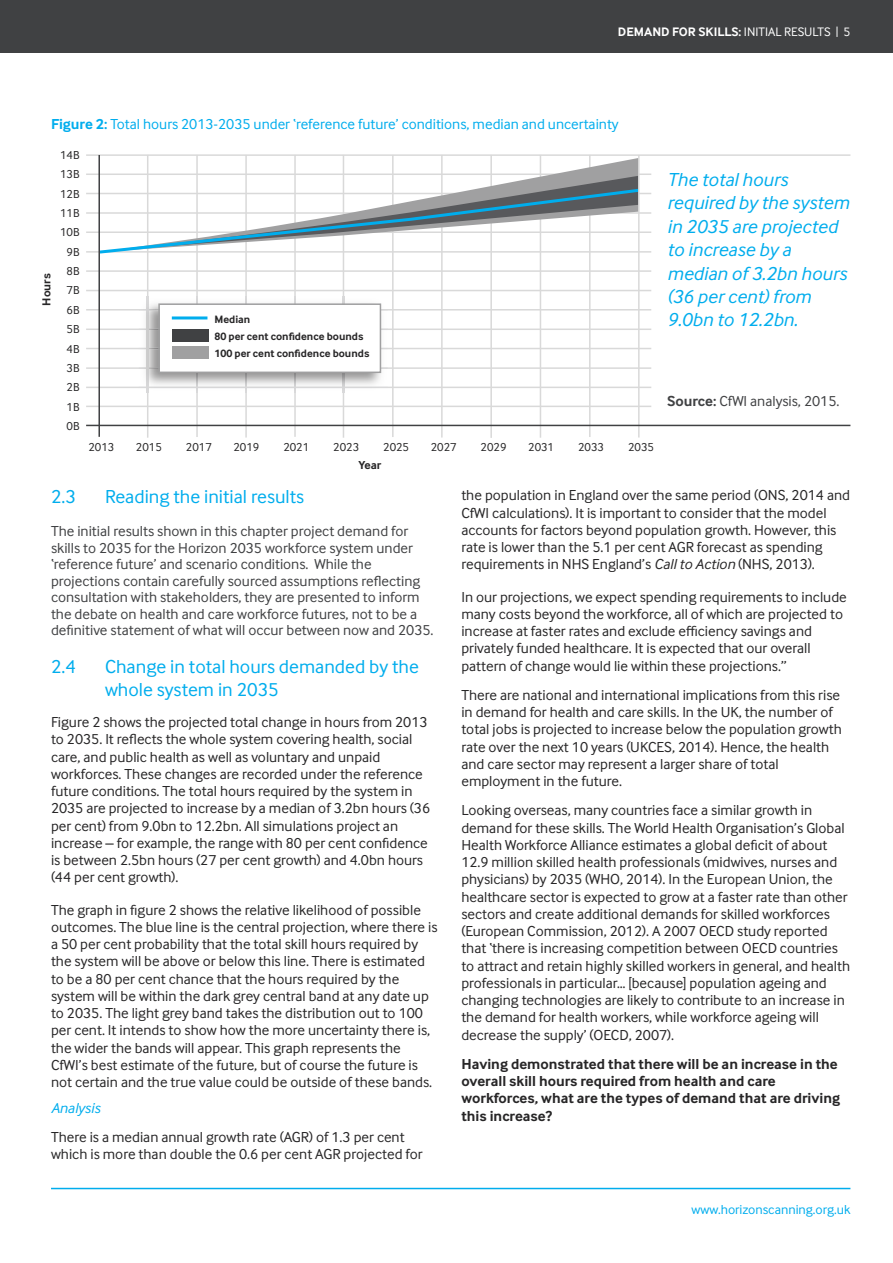
<style>
.page{position:relative;width:893px;height:1263px;background:#fff}
.page>*{position:absolute;margin:0;border:0;box-sizing:border-box;transform-origin:0 0}
.t1{font:italic 19.5px/23.4px "Inter Face";color:#00aded}
.t2{font:19.5px/23.4px "Inter Face";color:#00aded}
.t3{font:15px/17.2px "Inter Face";color:#272627}
.t4{font:15px/16.5px "Inter Face";color:#404143}
.t5{font:700 15px/17.2px "Inter Face";color:#272627}
.t6{font:15px "Inter Face";color:#00aded}
.t7{font:italic 15px "Inter Face";color:#00aded}
.t8{font:13.5px "Inter Face";color:#00aded}
.t9{font:700 12.75px "Inter Face Typo";color:#fff}
.t10{font:12px/19.4px "Inter Face";color:#272627;text-align:center}
.t11{font:700 12px "Inter Face";color:#272627}
.t12{font:700 11.1px/17.4px "Inter Face";color:#272627}
.s1{font-weight:400}
.s2{font-weight:700}
.s3{font-size:15px;color:#fff}
.s4{font-style:italic}
</style>
<div class="page">
<hr style="left:86px;top:154px;width:764px;height:2px;background:#d9d9d9">
<hr style="left:86px;top:173px;width:565px;height:2px;background:#d9d9d9">
<hr style="left:86px;top:193px;width:565px;height:1px;background:#d9d9d9">
<hr style="left:86px;top:212px;width:565px;height:2px;background:#d9d9d9">
<hr style="left:86px;top:231px;width:565px;height:2px;background:#d9d9d9">
<hr style="left:86px;top:251px;width:565px;height:2px;background:#d9d9d9">
<hr style="left:86px;top:270px;width:565px;height:2px;background:#d9d9d9">
<hr style="left:86px;top:290px;width:565px;height:1px;background:#d9d9d9">
<hr style="left:86px;top:309px;width:565px;height:1px;background:#d9d9d9">
<hr style="left:86px;top:328px;width:565px;height:2px;background:#d9d9d9">
<hr style="left:86px;top:348px;width:565px;height:1px;background:#d9d9d9">
<hr style="left:86px;top:367px;width:565px;height:2px;background:#d9d9d9">
<hr style="left:86px;top:387px;width:565px;height:1px;background:#d9d9d9">
<hr style="left:86px;top:406px;width:565px;height:1px;background:#d9d9d9">
<hr style="left:147px;top:155px;width:1px;height:283px;background:#d9d9d9">
<hr style="left:196px;top:155px;width:2px;height:282px;background:#d9d9d9">
<hr style="left:245px;top:155px;width:2px;height:282px;background:#d9d9d9">
<hr style="left:294px;top:155px;width:2px;height:282px;background:#d9d9d9">
<hr style="left:343px;top:155px;width:1px;height:283px;background:#d9d9d9">
<hr style="left:392px;top:155px;width:2px;height:282px;background:#d9d9d9">
<hr style="left:441px;top:155px;width:2px;height:282px;background:#d9d9d9">
<hr style="left:490px;top:155px;width:2px;height:283px;background:#d9d9d9">
<hr style="left:540px;top:155px;width:1px;height:283px;background:#d9d9d9">
<hr style="left:589px;top:155px;width:2px;height:282px;background:#d9d9d9">
<svg style="left:100px;top:158px;width:538px;height:18px"></svg>
<svg style="left:97px;top:176px;width:545px;height:79px"></svg>
<img style="left:139px;top:297px;width:249px;height:96px">
<img style="left:139px;top:309px;width:249px;height:1px">
<img style="left:139px;top:328px;width:249px;height:2px">
<img style="left:139px;top:348px;width:249px;height:1px">
<img style="left:139px;top:367px;width:249px;height:2px">
<img style="left:139px;top:387px;width:249px;height:1px">
<img style="left:147px;top:297px;width:1px;height:96px">
<img style="left:196px;top:297px;width:2px;height:96px">
<img style="left:245px;top:297px;width:2px;height:96px">
<img style="left:294px;top:297px;width:2px;height:96px">
<img style="left:343px;top:297px;width:1px;height:96px">
<div style="left:160px;top:305px;width:220px;height:67px;background:#fff"></div>
<div style="left:158px;top:303px;width:223px;height:70px;border:2px solid #a0a0a1"></div>
<hr style="left:172px;top:316px;width:35px;height:3px;background:#00aded">
<div style="left:172px;top:329px;width:36px;height:13px;background:#404143"></div>
<div style="left:172px;top:346px;width:36px;height:13px;background:#a0a0a1"></div>
<hr style="left:98px;top:155px;width:2px;height:282px;background:#404143">
<hr style="left:638px;top:155px;width:2px;height:282px;background:#d9d9d9">
<div style="left:0;top:0;width:893px;height:53px;background:#404143"></div>
<hr style="left:51px;top:1188px;width:799px;height:1px;background:#00aded">
<hr style="left:86px;top:425px;width:764px;height:1px;background:#404143">
<p class="t9" style="left:618px;top:23px;width:234px">DEMAND FOR SKILLS: <span class="s1">INITIAL RESULTS | 5</span></p>
<p class="t6" style="left:51px;top:115px;width:569px"><span class="s2">Figure 2:</span> Total hours 2013-2035 under ‘reference future’ conditions, median and uncertainty</p>
<p class="t11" style="left:39px;top:306px;width:34px;rotate:-90deg">Hours</p>
<p class="t10" style="left:60px;top:145px;width:21px">14B<br>13B<br>12B<br>11B<br>10B<br>9B<br>8B<br>7B<br>6B<br>5B<br>4B<br>3B<br>2B<br>1B<br>0B</p>
<p class="t12" style="left:214px;top:310px;width:156px">Median<br>80 per cent confidence bounds<br>100 per cent confidence bounds</p>
<p class="t10" style="left:88px;top:437px;width:27px">2013</p>
<p class="t10" style="left:136px;top:437px;width:27px">2015</p>
<p class="t10" style="left:186px;top:437px;width:27px">2017</p>
<p class="t10" style="left:233px;top:437px;width:27px">2019</p>
<p class="t10" style="left:283px;top:437px;width:27px">2021</p>
<p class="t10" style="left:333px;top:437px;width:27px">2023</p>
<p class="t10" style="left:383px;top:437px;width:27px">2025</p>
<p class="t10" style="left:431px;top:437px;width:27px">2027</p>
<p class="t10" style="left:481px;top:437px;width:27px">2029</p>
<p class="t10" style="left:528px;top:437px;width:27px">2031</p>
<p class="t10" style="left:578px;top:437px;width:27px">2033</p>
<p class="t10" style="left:628px;top:437px;width:27px">2035</p>
<p class="t11" style="left:359px;top:457px;width:24px">Year</p>
<h1 class="t1" style="left:667px;top:167px;width:183px">The total hours required by the system in 2035 are projected to increase by a median of 3.2bn hours (36 per cent) from<br>9.0bn to 12.2bn.</h1>
<p class="t4" style="left:667px;top:392px;width:174px"><span class="s2">Source:</span> CfWI analysis, 2015.</p>
<h1 class="t2" style="left:51px;top:485px;width:26px">2.3</h1>
<h1 class="t2" style="left:105px;top:485px;width:201px">Reading the initial results</h1>
<p class="t4" style="left:51px;top:523px;width:384px">The initial results shown in this chapter project demand for skills to 2035 for the Horizon 2035 workforce system under ‘reference future’ and scenario conditions. While the projections contain carefully sourced assumptions reflecting consultation with stakeholders, they are presented to inform the debate on health and care workforce futures, not to be a definitive statement of what will occur between now and 2035.</p>
<h1 class="t2" style="left:51px;top:654px;width:26px">2.4</h1>
<h1 class="t2" style="left:105px;top:654px;width:315px">Change in total hours demanded by the whole system in 2035 <span class="s3">su</span></h1>
<p class="t3" style="left:51px;top:713px;width:381px">Figure 2 shows the projected total change in hours from 2013 to 2035. It reflects the whole system covering health, social care, and public health as well as voluntary and unpaid workforces. These changes are recorded under the reference future conditions. The total hours required by the system in 2035 are projected to increase by a median of 3.2bn hours (36 per cent) from 9.0bn to 12.2bn. All simulations project an increase – for example, the range with 80 per cent confidence is between 2.5bn hours (27 per cent growth) and 4.0bn hours (44 per cent growth).</p>
<p class="t3" style="left:51px;top:900px;width:388px">The graph in figure 2 shows the relative likelihood of possible outcomes. The blue line is the central projection, where there is a 50 per cent probability that the total skill hours required by the system will be above or below this line. There is estimated to be a 80 per cent chance that the hours required by the system will be within the dark grey central band at any date up to 2035. The light grey band takes the distribution out to 100 per cent. It intends to show how the more uncertainty there is, the wider the bands will appear. This graph represents the CfWI’s best estimate of the future, but of course the future is not certain and the true value could be outside of these bands.</p>
<p class="t7" style="left:51px;top:1098px;width:51px">Analysis</p>
<p class="t3" style="left:51px;top:1128px;width:373px">There is a median annual growth rate (AGR) of 1.3 per cent which is more than double the 0.6 per cent AGR projected for</p>
<p class="t3" style="left:461px;top:486px;width:390px">the population in England over the same period (ONS, 2014 and CfWI calculations). It is important to consider that the model accounts for factors beyond population growth. However, this rate is lower than the 5.1 per cent AGR forecast as spending requirements in NHS England’s <span class="s4">Call to Action</span> (NHS, 2013).</p>
<p class="t3" style="left:461px;top:587px;width:387px">In our projections, we expect spending requirements to include many costs beyond the workforce, all of which are projected to increase at faster rates and exclude efficiency savings and privately funded healthcare. It is expected that our overall pattern of change would lie within these projections.”</p>
<p class="t3" style="left:461px;top:686px;width:382px">There are national and international implications from this rise in demand for health and care skills. In the UK, the number of total jobs is projected to increase below the population growth rate over the next 10 years (UKCES, 2014). Hence, the health and care sector may represent a larger share of total employment in the future.</p>
<p class="t3" style="left:461px;top:801px;width:390px">Looking overseas, many countries face a similar growth in demand for these skills. The World Health Organisation’s Global Health Workforce Alliance estimates a global deficit of about 12.9 million skilled health professionals (midwives, nurses and physicians) by 2035 (WHO, 2014). In the European Union, the healthcare sector is expected to grow at a faster rate than other sectors and create additional demands for skilled workforces (European Commission, 2012). A 2007 OECD study reported that ‘there is increasing competition between OECD countries to attract and retain highly skilled workers in general, and health professionals in particular… [because] population ageing and changing technologies are likely to contribute to an increase in the demand for health workers, while workforce ageing will decrease the supply’ (OECD, 2007).</p>
<p class="t5" style="left:461px;top:1055px;width:380px">Having demonstrated that there will be an increase in the overall skill hours required from health and care workforces, what are the types of demand that are driving this increase?</p>
<p class="t8" style="left:692px;top:1201px;width:160px">www.horizonscanning.org.uk</p>
</div>
